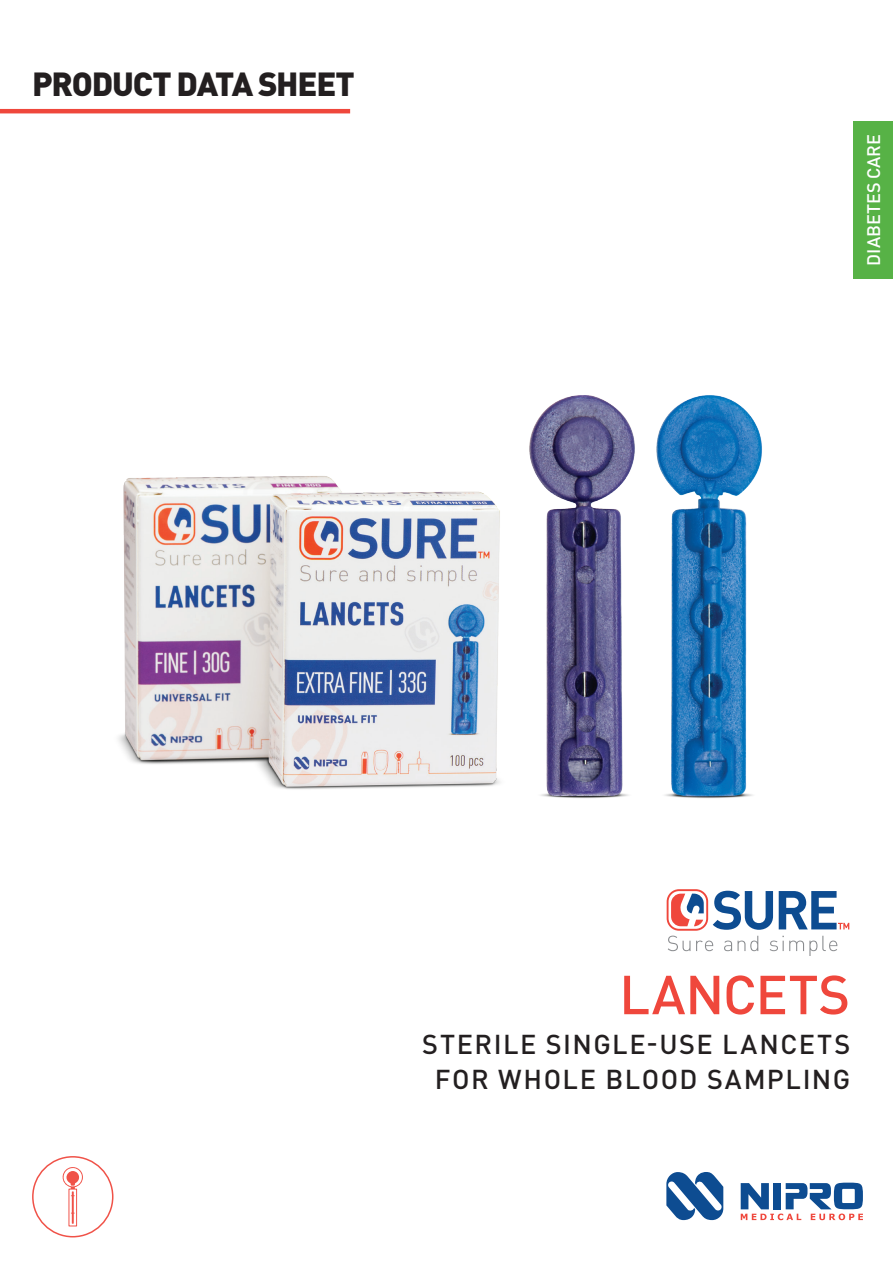
<style>
.page{position:relative;width:893px;height:1263px;background:#fff}
.page>*{position:absolute;margin:0;border:0;box-sizing:border-box;transform-origin:0 0}
.t1{font:500 54px "DIN Pro";letter-spacing:-.005em;color:#ef473c}
.t2{font:900 33px "DIN Pro";letter-spacing:-.035em;color:#231f20}
.t3{font:500 27px/34.5px "DIN Pro";letter-spacing:.055em;color:#231f20;text-align:center}
.t4{font:500 18px "DIN Pro";color:#fff}
</style>
<div class="page">
<img style="left:118px;top:476px;width:382px;height:314px">
<div style="left:32px;top:1156px;width:81px;height:81px;border:2px solid #f05248;border-radius:50%"></div>
<svg style="left:62px;top:1167px;width:21px;height:59px"></svg>
<div style="left:854px;top:121px;width:39px;height:157px;background:#57b246"></div>
<img style="left:529px;top:395px;width:233px;height:403px">
<hr style="left:0;top:109px;width:350px;height:4px;background:#ef473c">
<svg style="left:666px;top:1172px;width:57px;height:48px"></svg>
<svg style="left:741px;top:1182px;width:122px;height:38px"></svg>
<svg style="left:667px;top:889px;width:182px;height:66px"></svg>
<p class="t2" style="left:32px;top:56px;width:324px">PRODUCT DATA SHEET</p>
<p class="t4" style="left:859px;top:266px;width:133px;rotate:-90deg">DIABETES CARE</p>
<h1 class="t1" style="left:619px;top:951px;width:233px">LANCETS</h1>
<p class="t3" style="left:422px;top:1024px;width:429px">STERILE SINGLE-USE LANCETS<br>FOR WHOLE BLOOD SAMPLING</p>
</div>
